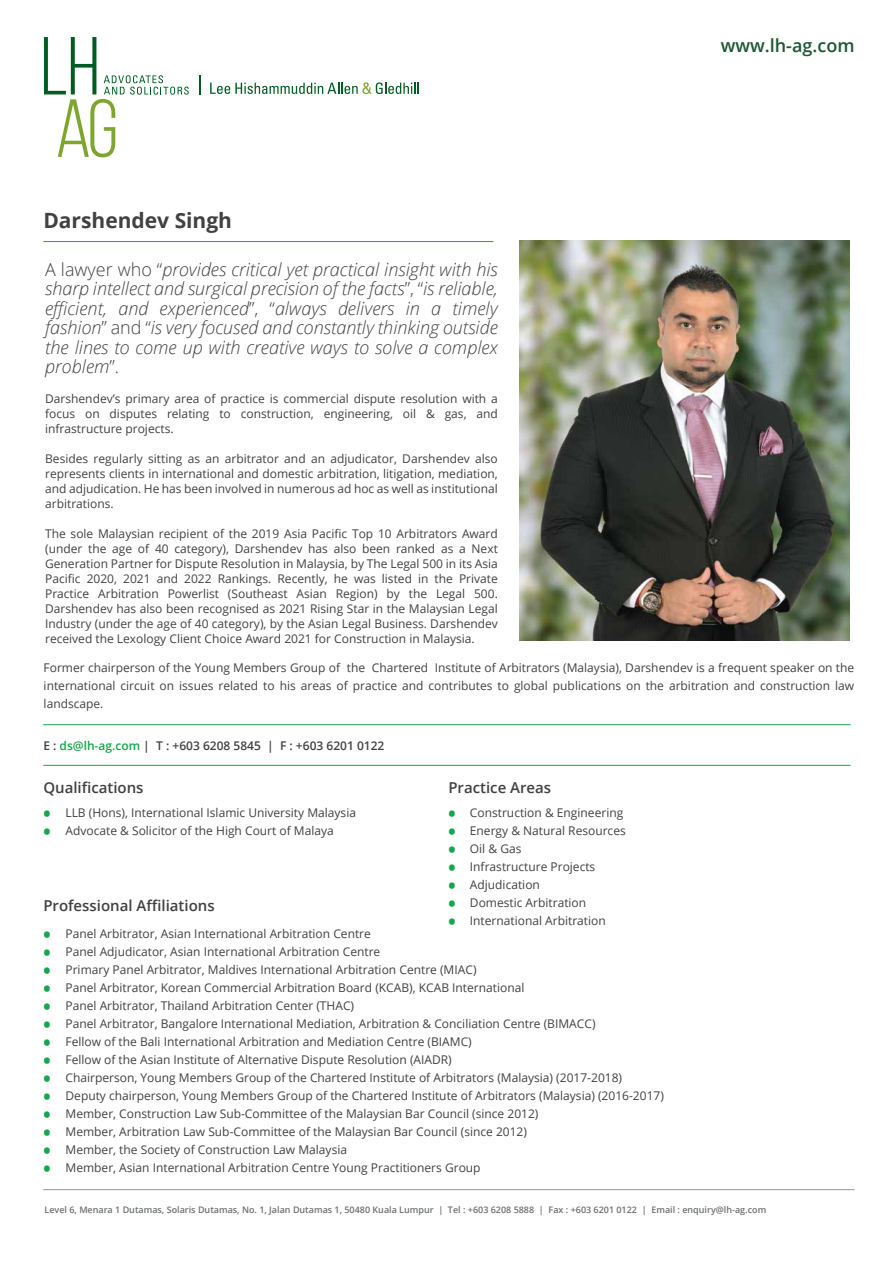
<style>
.page{position:relative;width:893px;height:1263px;background:#fff}
.page>*{position:absolute;margin:0;border:0;box-sizing:border-box;transform-origin:0 0}
.t1{font:700 21px "Open Sans";color:#414142}
.t2{font:italic 300 18px/19.5px "Open Sans";color:#414142;text-align:justify}
.t3{font:800 18px/18px "Open Sans";color:#16a64b;text-align:justify}
.t4{font:600 18px "Open Sans";color:#1d5732}
.t5{font:600 15px "Open Sans";color:#414142}
.t6{font:12px/18px "Open Sans";color:#414142;text-align:justify}
.t7{font:600 12px "Open Sans";color:#414142}
.t8{font:600 9px "Open Sans";color:#6d6f71}
.s1{font-style:normal}
.s2{color:#16a54a}
</style>
<div class="page">
<hr style="left:43px;top:1189px;width:812px;height:1px;background:#939598">
<svg style="left:44px;top:37px;width:145px;height:120px"></svg>
<svg style="left:210px;top:82px;width:209px;height:12px"></svg>
<svg style="left:200px;top:75px;width:1px;height:19px"></svg>
<hr style="left:43px;top:724px;width:807px;height:1px;background:#16a64b">
<hr style="left:43px;top:241px;width:450px;height:1px;background:#16a64b">
<hr style="left:43px;top:765px;width:807px;height:1px;background:#16a64b">
<img style="left:520px;top:241px;width:330px;height:400px">
<h1 class="t1" style="left:43px;top:206px;width:190px">Darshendev Singh</h1>
<p class="t2" style="left:45px;top:259px;width:454px"><span class="s1">A lawyer who “</span>provides critical yet practical insight with his sharp intellect and surgical precision of the facts<span class="s1">”, “</span>is reliable, efficient, and experienced<span class="s1">”, “</span>always delivers in a timely fashion<span class="s1">” and “</span>is very focused and constantly thinking outside the lines to come up with creative ways to solve a complex problem<span class="s1">”.</span></p>
<p class="t6" style="left:45px;top:391px;width:454px;line-height:15px">Darshendev’s primary area of practice is commercial dispute resolution with a focus on disputes relating to construction, engineering, oil &amp; gas, and infrastructure projects.</p>
<p class="t6" style="left:45px;top:451px;width:454px;line-height:15px">Besides regularly sitting as an arbitrator and an adjudicator, Darshendev also represents clients in international and domestic arbitration, litigation, mediation, and adjudication. He has been involved in numerous ad hoc as well as institutional arbitrations.</p>
<p class="t6" style="left:45px;top:526px;width:454px;line-height:15px">The sole Malaysian recipient of the 2019 Asia Pacific Top 10 Arbitrators Award (under the age of 40 category), Darshendev has also been ranked as a Next Generation Partner for Dispute Resolution in Malaysia, by The Legal 500 in its Asia Pacific 2020, 2021 and 2022 Rankings. Recently, he was listed in the Private Practice Arbitration Powerlist (Southeast Asian Region) by the Legal 500.<br>Darshendev has also been recognised as 2021 Rising Star in the Malaysian Legal Industry (under the age of 40 category), by the Asian Legal Business. Darshendev received the Lexology Client Choice Award 2021 for Construction in Malaysia.</p>
<h2 class="t4" style="left:721px;top:34px;width:135px">www.lh-ag.com</h2>
<p class="t6" style="left:44px;top:658px;width:812px">Former chairperson of the Young Members Group of the Chartered Institute of Arbitrators (Malaysia), Darshendev is a frequent speaker on the international circuit on issues related to his areas of practice and contributes to global publications on the arbitration and construction law landscape.</p>
<p class="t7" style="left:43px;top:738px;width:343px">E : <span class="s2">ds@lh-ag.com</span> | T : +603 6208 5845 | F : +603 6201 0122</p>
<p class="t5" style="left:43px;top:778px;width:102px">Qualifications</p>
<p class="t5" style="left:448px;top:778px;width:104px">Practice Areas</p>
<h2 class="t3" style="left:448px;top:803px;width:9px">• • • • • • •</h2>
<p class="t6" style="left:470px;top:803px;width:157px;text-align:left">Construction &amp; Engineering<br>Energy &amp; Natural Resources<br>Oil &amp; Gas<br>Infrastructure Projects<br>Adjudication<br>Domestic Arbitration<br>International Arbitration</p>
<h2 class="t3" style="left:43px;top:803px;width:9px">• •</h2>
<p class="t6" style="left:66px;top:803px;width:292px">LLB (Hons), International Islamic University Malaysia<br>Advocate &amp; Solicitor of the High Court of Malaya</p>
<p class="t5" style="left:43px;top:895px;width:173px">Professional Affiliations</p>
<h2 class="t3" style="left:43px;top:925px;width:9px">• • • • • • • • • • • • • •</h2>
<p class="t6" style="left:66px;top:925px;width:600px;text-align:left">Panel Arbitrator, Asian International Arbitration Centre<br>Panel Adjudicator, Asian International Arbitration Centre<br>Primary Panel Arbitrator, Maldives International Arbitration Centre (MIAC)<br>Panel Arbitrator, Korean Commercial Arbitration Board (KCAB), KCAB International<br>Panel Arbitrator, Thailand Arbitration Center (THAC)<br>Panel Arbitrator, Bangalore International Mediation, Arbitration &amp; Conciliation Centre (BIMACC)<br>Fellow of the Bali International Arbitration and Mediation Centre (BIAMC)<br>Fellow of the Asian Institute of Alternative Dispute Resolution (AIADR)<br>Chairperson, Young Members Group of the Chartered Institute of Arbitrators (Malaysia) (2017-2018)<br>Deputy chairperson, Young Members Group of the Chartered Institute of Arbitrators (Malaysia) (2016-2017)<br>Member, Construction Law Sub-Committee of the Malaysian Bar Council (since 2012)<br>Member, Arbitration Law Sub-Committee of the Malaysian Bar Council (since 2012)<br>Member, the Society of Construction Law Malaysia<br>Member, Asian International Arbitration Centre Young Practitioners Group</p>
<p class="t8" style="left:45px;top:1203px;width:723px">Level 6, Menara 1 Dutamas, Solaris Dutamas, No. 1, Jalan Dutamas 1, 50480 Kuala Lumpur | Tel : +603 6208 5888 | Fax : +603 6201 0122 | Email : enquiry@lh-ag.com</p>
</div>
